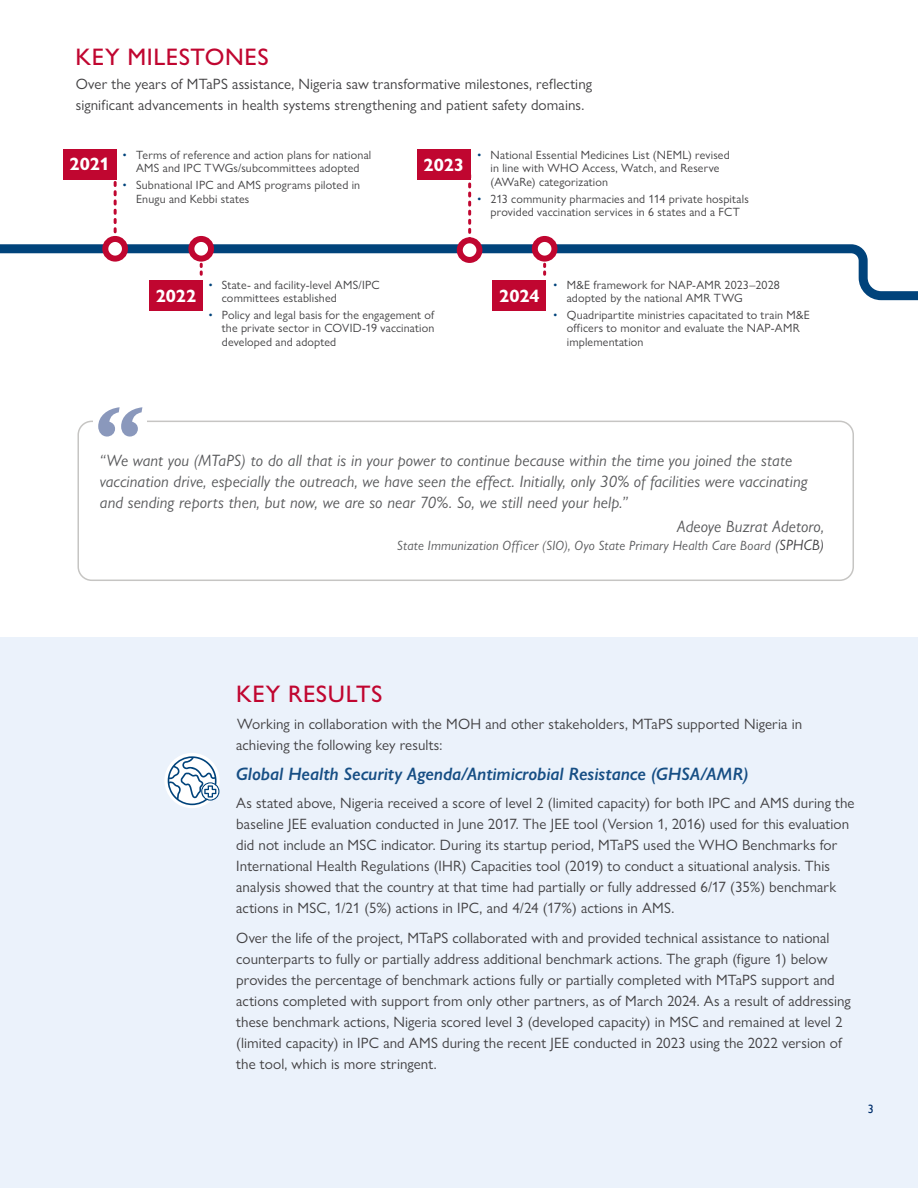
<style>
.page{position:relative;width:918px;height:1188px;background:#fff}
.page>*{position:absolute;margin:0;border:0;box-sizing:border-box;transform-origin:0 0}
.t1{font:italic 600 108px "Gill Sans Nova";color:#8a98bc}
.t2{font:500 24px "Gill Sans Nova";letter-spacing:.025em;color:#c00630}
.t3{font:italic 600 18px "Gill Sans Nova";color:#164e84}
.t4{font:700 18px "Gill Sans Nova";letter-spacing:-.005em;color:#fff}
.t5{font:italic 16.5px/21px "Gill Sans Nova";letter-spacing:.005em;color:#58595b}
.t6{font:15px/21px "Gill Sans Nova";letter-spacing:.005em;color:#414042}
.t7{font:italic 13.5px "Gill Sans Nova";letter-spacing:.015em;color:#58595b}
.t8{font:12px/13.5px "Gill Sans Nova";letter-spacing:.015em;color:#414042}
.t9{font:12px "Gill Sans";color:#002f6c}
.s1{color:#00437b}
.s2{font-size:15px;color:#414042}
</style>
<div class="page">
<div style="left:0;top:637px;width:918px;height:551px;background:#ebf2fb"></div>
<div style="left:164px;top:753px;width:56px;height:55px;background:#fff;border-radius:50%"></div>
<svg style="left:168px;top:756px;width:51px;height:49px"></svg>
<svg style="left:0;top:240px;width:918px;height:61px"></svg>
<svg style="left:114px;top:182px;width:3px;height:52px"></svg>
<svg style="left:105px;top:239px;width:20px;height:20px"></svg>
<div style="left:102px;top:236px;width:26px;height:26px;border:6px solid #c00630;border-radius:50%"></div>
<div style="left:63px;top:149px;width:54px;height:30px;background:#c00630"></div>
<svg style="left:200px;top:262px;width:3px;height:12px"></svg>
<svg style="left:191px;top:239px;width:20px;height:20px"></svg>
<div style="left:188px;top:236px;width:26px;height:26px;border:6px solid #c00630;border-radius:50%"></div>
<div style="left:149px;top:280px;width:54px;height:31px;background:#c00630"></div>
<svg style="left:468px;top:179px;width:3px;height:55px"></svg>
<div style="left:460px;top:240px;width:19px;height:20px;background:#fff;border-radius:50%"></div>
<div style="left:457px;top:237px;width:25px;height:26px;border:6px solid #c00630;border-radius:50%"></div>
<div style="left:417px;top:149px;width:54px;height:30px;background:#c00630"></div>
<svg style="left:543px;top:262px;width:3px;height:12px"></svg>
<div style="left:535px;top:239px;width:19px;height:20px;background:#fff;border-radius:50%"></div>
<div style="left:532px;top:236px;width:25px;height:26px;border:6px solid #c00630;border-radius:50%"></div>
<div style="left:492px;top:280px;width:54px;height:31px;background:#c00630"></div>
<div style="left:77px;top:421px;width:777px;height:160px;border:2px solid #c6c5c3;border-radius:14px"></div>
<div style="left:93px;top:421px;width:53px;height:19px;background:#fff"></div>
<h2 class="t2" style="left:76px;top:43px;width:195px">KEY MILESTONES</h2>
<p class="t6" style="left:76px;top:73px;width:518px">Over the years of MTaPS assistance, Nigeria saw transformative milestones, reflecting significant advancements in health systems strengthening and patient safety domains.</p>
<p class="t8" style="left:491px;top:148px;width:241px;text-indent:-14px"><span class="s1">•</span> National Essential Medicines List (NEML) revised in line with WHO Access, Watch, and Reserve (AWaRe) categorization</p>
<p class="t8" style="left:477px;top:192px;width:273px;text-align:center"><span class="s1">•</span> 213 community pharmacies and 114 private hospitals provided vaccination services in 6 states and a FCT</p>
<p class="t8" style="left:123px;top:148px;width:250px;text-align:center"><span class="s1">•</span> Terms of reference and action plans for national<br>AMS and IPC TWGs/subcommittees adopted</p>
<p class="t8" style="left:136px;top:178px;width:226px;text-indent:-14px"><span class="s1">•</span> Subnational IPC and AMS programs piloted in<br>Enugu and Kebbi states</p>
<p class="t4" style="left:70px;top:152px;width:42px">2021</p>
<p class="t4" style="left:424px;top:153px;width:42px">2023</p>
<p class="t4" style="left:156px;top:284px;width:42px">2022</p>
<p class="t8" style="left:222px;top:278px;width:159px;text-indent:-14px"><span class="s1">•</span> State- and facility-level AMS/IPC committees established</p>
<p class="t8" style="left:222px;top:308px;width:214px;text-align:justify;text-indent:-14px"><span class="s1">•</span> Policy and legal basis for the engagement of the private sector in COVID-19 vaccination developed and adopted</p>
<h1 class="t1" style="left:91px;top:379px;width:49px">“</h1>
<p class="t4" style="left:499px;top:284px;width:42px">2024</p>
<p class="t8" style="left:567px;top:278px;width:215px;text-indent:-14px"><span class="s1">•</span> M&amp;E framework for NAP-AMR 2023–2028 adopted by the national AMR TWG</p>
<p class="t8" style="left:567px;top:308px;width:245px;text-indent:-14px"><span class="s1">•</span> Quadripartite ministries capacitated to train M&amp;E officers to monitor and evaluate the NAP-AMR implementation</p>
<p class="t5" style="left:100px;top:450px;width:709px">“We want you (MTaPS) to do all that is in your power to continue because within the time you joined the state vaccination drive, especially the outreach, we have seen the effect. Initially, only 30% of facilities were vaccinating and sending reports then, but now, we are so near 70%. So, we still need your help.”</p>
<p class="t5" style="left:677px;top:516px;width:149px">Adeoye Buzrat Adetoro,</p>
<p class="t7" style="left:397px;top:537px;width:428px">State Immunization Officer (SIO), Oyo State Primary Health Care Board <span class="s2">(SPHCB)</span></p>
<h2 class="t2" style="left:236px;top:679px;width:148px">KEY RESULTS</h2>
<p class="t6" style="left:236px;top:714px;width:567px;line-height:20.2px">Working in collaboration with the MOH and other stakeholders, MTaPS supported Nigeria in achieving the following key results:</p>
<p class="t3" style="left:236px;top:763px;width:514px">Global Health Security Agenda/Antimicrobial Resistance (GHSA/AMR)</p>
<p class="t6" style="left:236px;top:792px;width:620px">As stated above, Nigeria received a score of level 2 (limited capacity) for both IPC and AMS during the baseline JEE evaluation conducted in June 2017. The JEE tool (Version 1, 2016) used for this evaluation did not include an MSC indicator. During its startup period, MTaPS used the WHO Benchmarks for International Health Regulations (IHR) Capacities tool (2019) to conduct a situational analysis. This analysis showed that the country at that time had partially or fully addressed 6/17 (35%) benchmark actions in MSC, 1/21 (5%) actions in IPC, and 4/24 (17%) actions in AMS.</p>
<p class="t6" style="left:236px;top:927px;width:616px">Over the life of the project, MTaPS collaborated with and provided technical assistance to national counterparts to fully or partially address additional benchmark actions. The graph (figure 1) below provides the percentage of benchmark actions fully or partially completed with MTaPS support and actions completed with support from only other partners, as of March 2024. As a result of addressing these benchmark actions, Nigeria scored level 3 (developed capacity) in MSC and remained at level 2 (limited capacity) in IPC and AMS during the recent JEE conducted in 2023 using the 2022 version of the tool, which is more stringent.</p>
<p class="t9" style="left:868px;top:1102px;width:7px">3</p>
</div>
